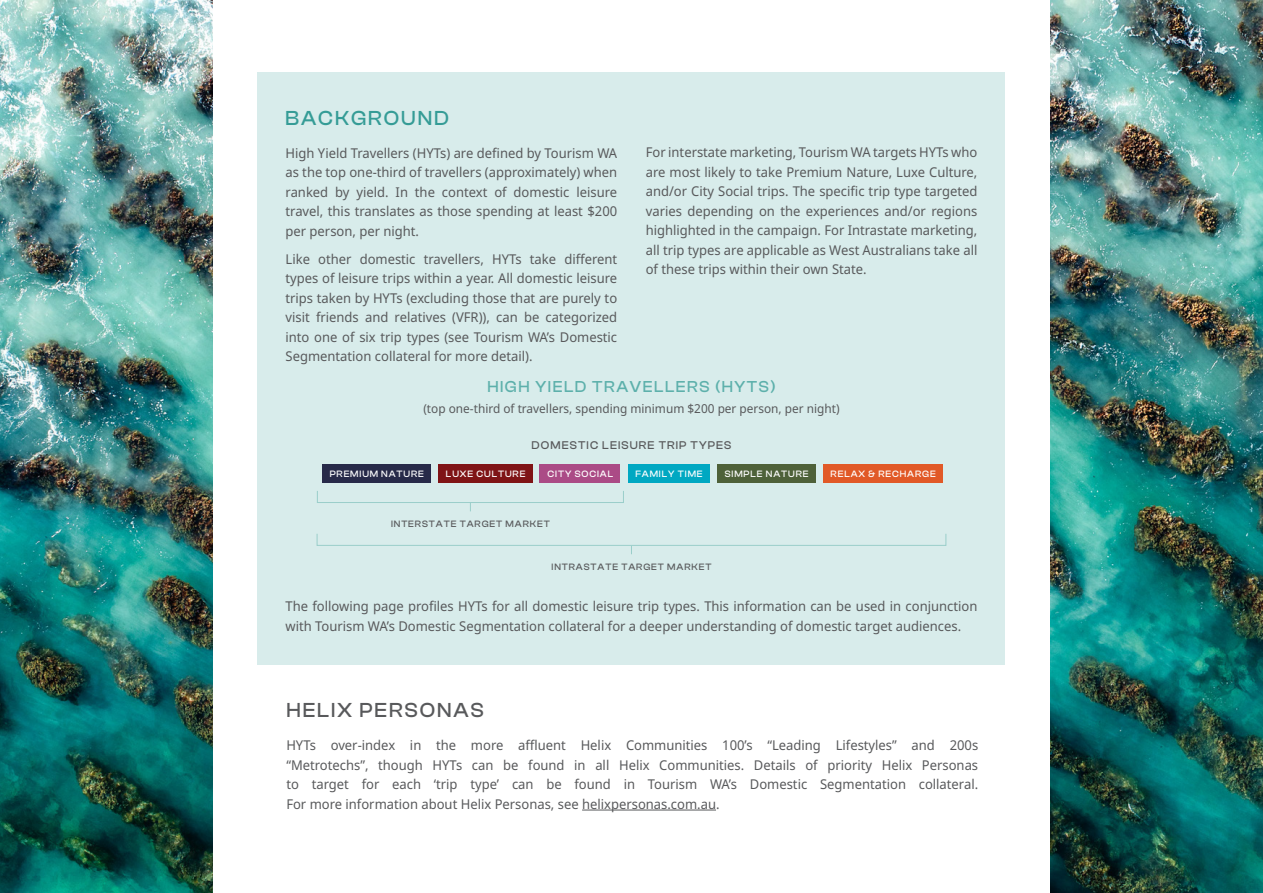
<style>
.page{position:relative;width:1263px;height:893px;background:#fff}
.page>*{position:absolute;margin:0;border:0;box-sizing:border-box;transform-origin:0 0}
.t1{font:500 21px "Clash Display";letter-spacing:.1em;color:#58595b;scale:.96 1}
.t2{font:500 21px "Clash Display";letter-spacing:.1em;color:#359c96;scale:.96 1}
.t3{font:500 16.35px "Clash Display";letter-spacing:.1em;color:#5db0ab;scale:.96 1}
.t4{font:13.5px/19.5px "Noto Sans";color:#58595b;text-align:justify;scale:.96 1}
.t5{font:12.3px "Noto Sans";color:#58595b;scale:.96 1}
.t6{font:500 11.55px "Clash Display";letter-spacing:.1em;color:#58595b;scale:.96 1}
.t7{font:500 9.6px "Clash Display";letter-spacing:.1em;color:#fff;scale:.96 1}
.t8{font:500 9.6px "Clash Display";letter-spacing:.1em;color:#58595b;scale:.96 1}
</style>
<div class="page">
<img style="left:1050px;top:0;width:213px;height:893px">
<img style="left:0;top:0;width:213px;height:893px">
<hr style="left:582px;top:810px;width:134px;height:1px;background:#58595b">
<div style="left:258px;top:72px;width:747px;height:593px;background:#d8eceb"></div>
<div style="left:322px;top:464px;width:109px;height:19px;background:#272a49"></div>
<div style="left:438px;top:464px;width:94px;height:19px;background:#7f1416"></div>
<div style="left:540px;top:464px;width:80px;height:19px;background:#ab4b86"></div>
<div style="left:628px;top:464px;width:81px;height:19px;background:#00a8c2"></div>
<div style="left:717px;top:464px;width:98px;height:19px;background:#4e6139"></div>
<div style="left:823px;top:464px;width:119px;height:19px;background:#e15927"></div>
<div style="left:317px;top:490px;width:307px;height:13px;border:1px solid #9aceca"></div>
<div style="left:317px;top:533px;width:629px;height:13px;border:1px solid #9aceca"></div>
<h1 class="t2" style="left:286px;top:106px;width:172px">BACKGROUND</h1>
<p class="t4" style="left:286px;top:143px;width:347px">High Yield Travellers (HYTs) are defined by Tourism WA as the top one-third of travellers (approximately) when ranked by yield. In the context of domestic leisure travel, this translates as those spending at least $200 per person, per night.</p>
<p class="t4" style="left:286px;top:249px;width:347px">Like other domestic travellers, HYTs take different types of leisure trips within a year. All domestic leisure trips taken by HYTs (excluding those that are purely to visit friends and relatives (VFR)), can be categorized into one of six trip types (see Tourism WA’s Domestic Segmentation collateral for more detail).</p>
<p class="t4" style="left:646px;top:143px;width:347px">For interstate marketing, Tourism WA targets HYTs who are most likely to take Premium Nature, Luxe Culture, and/or City Social trips. The specific trip type targeted varies depending on the experiences and/or regions highlighted in the campaign. For Intrastate marketing, all trip types are applicable as West Australians take all of these trips within their own State.</p>
<p class="t3" style="left:487px;top:377px;width:302px">HIGH YIELD TRAVELLERS (HYTS)</p>
<p class="t5" style="left:423px;top:402px;width:435px">(top one-third of travellers, spending minimum $200 per person, per night)</p>
<p class="t6" style="left:532px;top:439px;width:209px">DOMESTIC LEISURE TRIP TYPES</p>
<p class="t7" style="left:330px;top:468px;width:100px">PREMIUM NATURE</p>
<p class="t7" style="left:446px;top:468px;width:84px">LUXE CULTURE</p>
<p class="t7" style="left:548px;top:468px;width:70px">CITY SOCIAL</p>
<p class="t7" style="left:635px;top:468px;width:72px">FAMILY TIME</p>
<p class="t7" style="left:725px;top:468px;width:89px">SIMPLE NATURE</p>
<p class="t7" style="left:831px;top:468px;width:111px">RELAX &amp; RECHARGE</p>
<p class="t8" style="left:391px;top:518px;width:167px">INTERSTATE TARGET MARKET</p>
<p class="t8" style="left:551px;top:561px;width:168px">INTRASTATE TARGET MARKET</p>
<p class="t4" style="left:286px;top:597px;width:722px">The following page profiles HYTs for all domestic leisure trip types. This information can be used in conjunction with Tourism WA’s Domestic Segmentation collateral for a deeper understanding of domestic target audiences.</p>
<h1 class="t1" style="left:286px;top:699px;width:207px">HELIX PERSONAS</h1>
<p class="t4" style="left:286px;top:736px;width:722px">HYTs over-index in the more affluent Helix Communities 100’s “Leading Lifestyles” and 200s “Metrotechs”, though HYTs can be found in all Helix Communities. Details of priority Helix Personas to target for each ‘trip type’ can be found in Tourism WA’s Domestic Segmentation collateral.<br>For more information about Helix Personas, see helixpersonas.com.au.</p>
</div>
